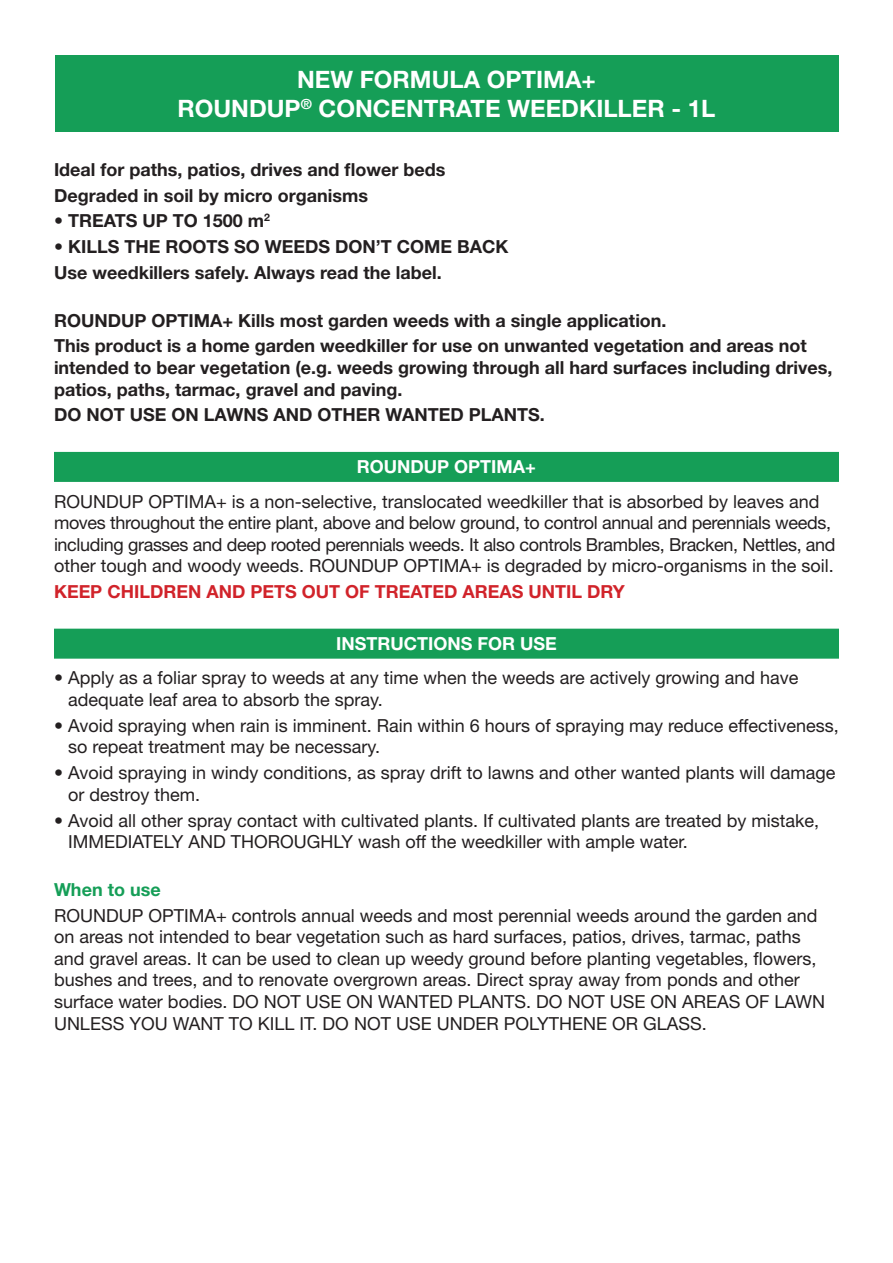
<style>
.page{position:relative;width:893px;height:1263px;background:#fff}
.page>*{position:absolute;margin:0;border:0;box-sizing:border-box;transform-origin:0 0}
.t1{font:700 24px/28.8px "Helvetica Neue";color:#fff;text-align:center}
.t2{font:18px/21.6px "Helvetica Neue";color:#231f20}
.t3{font:700 18px/25.8px "Helvetica Neue";color:#231f20}
.t4{font:18px/21.6px "Helvetica Neue";letter-spacing:-.02em;color:#231f20}
.t5{font:700 18px "Helvetica Neue";color:#d1232a}
.t6{font:700 18px "Helvetica Neue";color:#fff}
.t7{font:700 18px "Helvetica Neue";color:#159e57}
</style>
<div class="page">
<div style="left:55px;top:55px;width:783px;height:76px;background:#159e57"></div>
<div style="left:54px;top:452px;width:785px;height:30px;background:#159e57"></div>
<div style="left:54px;top:629px;width:785px;height:30px;background:#159e57"></div>
<h1 class="t1" style="left:178px;top:64px;width:539px">NEW FORMULA OPTIMA+<br>ROUNDUP<sup>®</sup> CONCENTRATE WEEDKILLER - 1L</h1>
<p class="t3" style="left:54px;top:156px;width:393px">Ideal for paths, patios, drives and flower beds<br>Degraded in soil by micro organisms</p>
<p class="t3" style="left:54px;top:208px;width:217px">• TREATS UP TO 1500 m<sup>2</sup></p>
<p class="t3" style="left:54px;top:233px;width:456px">• KILLS THE ROOTS SO WEEDS DON’T COME BACK<br>Use weedkillers safely. Always read the label.</p>
<p class="t3" style="left:54px;top:307px;width:754px">ROUNDUP OPTIMA+ Kills most garden weeds with a single application.<br>This product is a home garden weedkiller for use on unwanted vegetation and areas not</p>
<p class="t3" style="left:54px;top:356px;width:780px;line-height:21.6px">intended to bear vegetation (e.g. weeds growing through all hard surfaces including drives, patios, paths, tarmac, gravel and paving.</p>
<p class="t3" style="left:54px;top:402px;width:492px">DO NOT USE ON LAWNS AND OTHER WANTED PLANTS.</p>
<p class="t6" style="left:357px;top:456px;width:181px">ROUNDUP OPTIMA+</p>
<p class="t4" style="left:54px;top:490px;width:783px">ROUNDUP OPTIMA+ is a non-selective, translocated weedkiller that is absorbed by leaves and moves throughout the entire plant, above and below ground, to control annual and perennials weeds, including grasses and deep rooted perennials weeds. It also controls Brambles, Bracken, Nettles, and other tough and woody weeds. ROUNDUP OPTIMA+ is degraded by micro-organisms in the soil.</p>
<p class="t5" style="left:54px;top:581px;width:572px">KEEP CHILDREN AND PETS OUT OF TREATED AREAS UNTIL DRY</p>
<p class="t6" style="left:336px;top:632px;width:222px">INSTRUCTIONS FOR USE</p>
<p class="t2" style="left:68px;top:667px;width:732px;text-indent:-14px">• Apply as a foliar spray to weeds at any time when the weeds are actively growing and have adequate leaf area to absorb the spray.</p>
<p class="t2" style="left:68px;top:714px;width:772px;text-indent:-14px">• Avoid spraying when rain is imminent. Rain within 6 hours of spraying may reduce effectiveness, so repeat treatment may be necessary.</p>
<p class="t2" style="left:68px;top:762px;width:769px;text-indent:-14px">• Avoid spraying in windy conditions, as spray drift to lawns and other wanted plants will damage or destroy them.</p>
<p class="t2" style="left:68px;top:809px;width:753px;text-indent:-14px">• Avoid all other spray contact with cultivated plants. If cultivated plants are treated by mistake,<br>IMMEDIATELY AND THOROUGHLY wash off the weedkiller with ample water.</p>
<p class="t7" style="left:54px;top:878px;width:108px">When to use</p>
<p class="t2" style="left:54px;top:904px;width:773px">ROUNDUP OPTIMA+ controls annual weeds and most perennial weeds around the garden and on areas not intended to bear vegetation such as hard surfaces, patios, drives, tarmac, paths and gravel areas. It can be used to clean up weedy ground before planting vegetables, flowers, bushes and trees, and to renovate overgrown areas. Direct spray away from ponds and other surface water bodies. DO NOT USE ON WANTED PLANTS. DO NOT USE ON AREAS OF LAWN UNLESS YOU WANT TO KILL IT. DO NOT USE UNDER POLYTHENE OR GLASS.</p>
</div>
